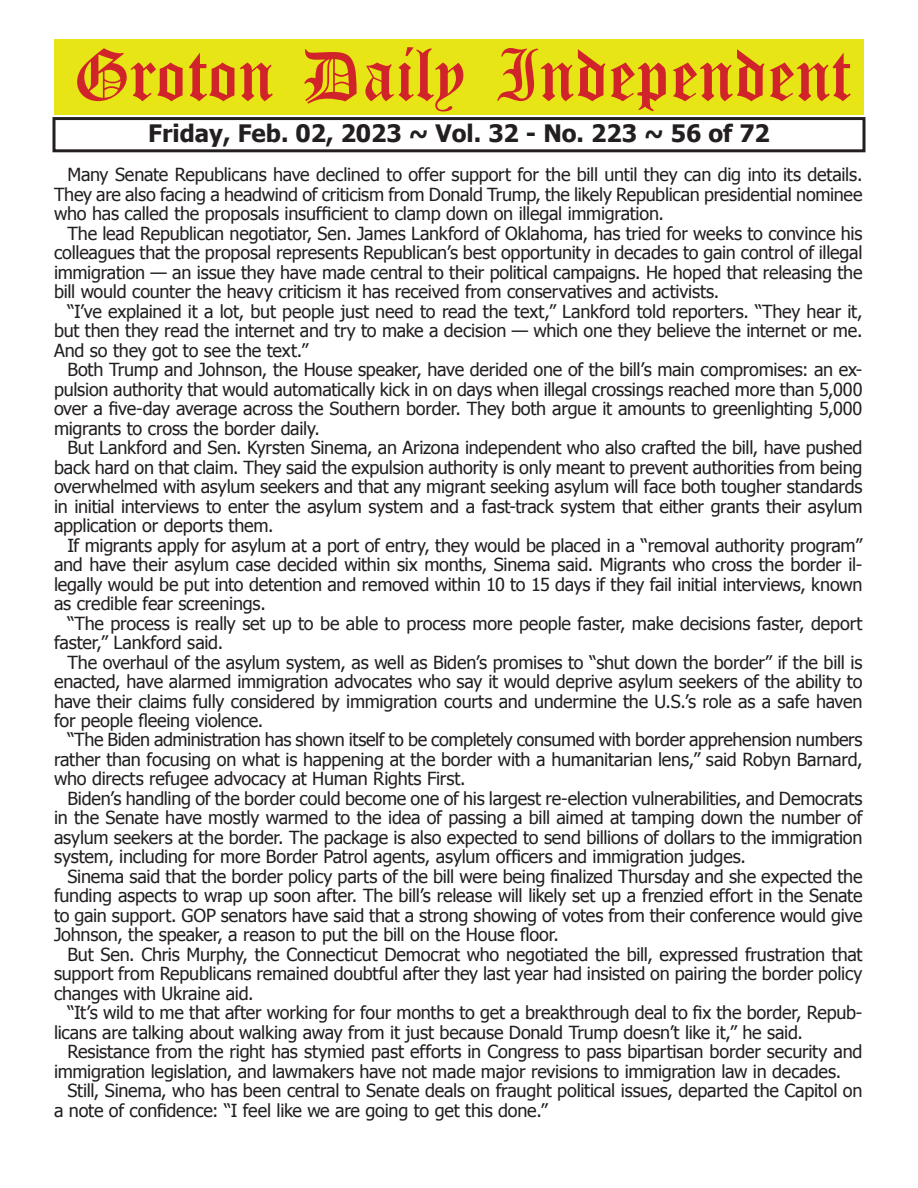
<style>
.page{position:relative;width:918px;height:1188px;background:#fff}
.page>*{position:absolute;margin:0;border:0;box-sizing:border-box;transform-origin:0 0}
.t1{font:54px "Old English Five";color:#d1232a}
.t2{font:700 24px "Tahoma";color:#231f20}
.t3{font:18px/19.5px "Tahoma";letter-spacing:-.01em;color:#231f20;text-align:justify}
</style>
<div class="page">
<div style="left:52px;top:117px;width:814px;height:35px;border:3px solid #231f20"></div>
<div style="left:54px;top:40px;width:810px;height:75px;background:#e7e515"></div>
<h1 class="t1" style="left:73px;top:50px;width:779px">Groton Daily Independent</h1>
<h2 class="t2" style="left:148px;top:116px;width:623px">Friday, Feb. 02, 2023 ~ Vol. 32 - No. 223 ~ 56 of 72</h2>
<p class="t3" style="left:54px;top:164px;width:810px;text-indent:14px">Many Senate Republicans have declined to offer support for the bill until they can dig into its details.<br>They are also facing a headwind of criticism from Donald Trump, the likely Republican presidential nominee who has called the proposals insufficient to clamp down on illegal immigration.</p>
<p class="t3" style="left:54px;top:223px;width:810px;text-indent:14px">The lead Republican negotiator, Sen. James Lankford of Oklahoma, has tried for weeks to convince his colleagues that the proposal represents Republican’s best opportunity in decades to gain control of illegal immigration — an issue they have made central to their political campaigns. He hoped that releasing the bill would counter the heavy criticism it has received from conservatives and activists.</p>
<p class="t3" style="left:54px;top:301px;width:810px;text-indent:14px">“I’ve explained it a lot, but people just need to read the text,” Lankford told reporters. “They hear it, but then they read the internet and try to make a decision — which one they believe the internet or me.<br>And so they got to see the text.”</p>
<p class="t3" style="left:54px;top:359px;width:810px;text-indent:14px">Both Trump and Johnson, the House speaker, have derided one of the bill’s main compromises: an ex&shy;pulsion authority that would automatically kick in on days when illegal crossings reached more than 5,000 over a five-day average across the Southern border. They both argue it amounts to greenlighting 5,000 migrants to cross the border daily.</p>
<p class="t3" style="left:54px;top:437px;width:810px;text-indent:14px">But Lankford and Sen. Kyrsten Sinema, an Arizona independent who also crafted the bill, have pushed back hard on that claim. They said the expulsion authority is only meant to prevent authorities from being overwhelmed with asylum seekers and that any migrant seeking asylum will face both tougher standards in initial interviews to enter the asylum system and a fast-track system that either grants their asylum application or deports them.</p>
<p class="t3" style="left:54px;top:534px;width:810px;text-indent:14px">If migrants apply for asylum at a port of entry, they would be placed in a “removal authority program” and have their asylum case decided within six months, Sinema said. Migrants who cross the border il&shy;legally would be put into detention and removed within 10 to 15 days if they fail initial interviews, known as credible fear screenings.</p>
<p class="t3" style="left:54px;top:612px;width:810px;text-indent:14px">“The process is really set up to be able to process more people faster, make decisions faster, deport faster,” Lankford said.</p>
<p class="t3" style="left:54px;top:651px;width:810px;text-indent:14px">The overhaul of the asylum system, as well as Biden’s promises to “shut down the border” if the bill is enacted, have alarmed immigration advocates who say it would deprive asylum seekers of the ability to have their claims fully considered by immigration courts and undermine the U.S.’s role as a safe haven for people fleeing violence.</p>
<p class="t3" style="left:54px;top:729px;width:810px;text-indent:14px">“The Biden administration has shown itself to be completely consumed with border apprehension numbers rather than focusing on what is happening at the border with a humanitarian lens,” said Robyn Barnard, who directs refugee advocacy at Human Rights First.</p>
<p class="t3" style="left:54px;top:788px;width:810px;text-indent:14px">Biden’s handling of the border could become one of his largest re-election vulnerabilities, and Democrats in the Senate have mostly warmed to the idea of passing a bill aimed at tamping down the number of asylum seekers at the border. The package is also expected to send billions of dollars to the immigration system, including for more Border Patrol agents, asylum officers and immigration judges.</p>
<p class="t3" style="left:54px;top:866px;width:810px;text-indent:14px">Sinema said that the border policy parts of the bill were being finalized Thursday and she expected the funding aspects to wrap up soon after. The bill’s release will likely set up a frenzied effort in the Senate to gain support. GOP senators have said that a strong showing of votes from their conference would give Johnson, the speaker, a reason to put the bill on the House floor.</p>
<p class="t3" style="left:54px;top:944px;width:810px;text-indent:14px">But Sen. Chris Murphy, the Connecticut Democrat who negotiated the bill, expressed frustration that support from Republicans remained doubtful after they last year had insisted on pairing the border policy changes with Ukraine aid.</p>
<p class="t3" style="left:54px;top:1002px;width:810px;text-indent:14px">“It’s wild to me that after working for four months to get a breakthrough deal to fix the border, Repub&shy;licans are talking about walking away from it just because Donald Trump doesn’t like it,” he said.</p>
<p class="t3" style="left:54px;top:1041px;width:810px;text-indent:14px">Resistance from the right has stymied past efforts in Congress to pass bipartisan border security and immigration legislation, and lawmakers have not made major revisions to immigration law in decades.</p>
<p class="t3" style="left:54px;top:1080px;width:810px;text-indent:14px">Still, Sinema, who has been central to Senate deals on fraught political issues, departed the Capitol on a note of confidence: “I feel like we are going to get this done.”</p>
</div>
